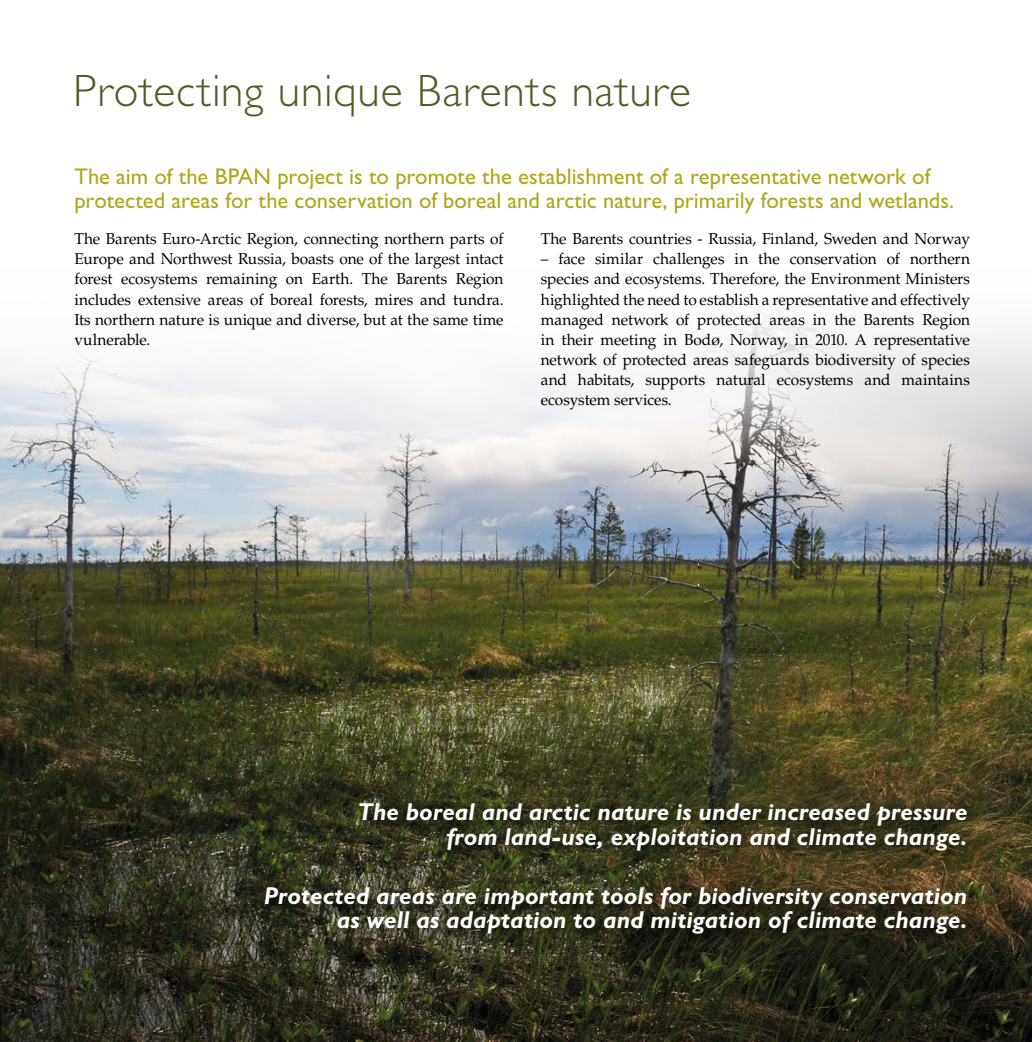
<style>
.page{position:relative;width:1032px;height:1042px;background:#fff}
.page>*{position:absolute;margin:0;border:0;box-sizing:border-box;transform-origin:0 0}
.t1{font:300 45.5px "Gill Sans Std";letter-spacing:.02em;color:#505d28}
.t2{font:italic 700 24.5px/24.5px "Gill Sans Std";letter-spacing:.005em;color:#fff;text-align:right}
.t3{font:22.75px/24.5px "Gill Sans Std";color:#ada81d}
.t4{font:15.75px/20.1px "Palatino LT Std";letter-spacing:-.005em;color:#000;text-align:justify}
</style>
<div class="page">
<img style="left:0;top:310px;width:1032px;height:732px">
<div style="left:260px;top:797px;width:722px;height:152px;background:#000;opacity:.75"></div>
<h1 class="t1" style="left:73px;top:65px;width:619px">Protecting unique Barents nature</h1>
<h3 class="t3" style="left:74px;top:164px;width:881px">The aim of the BPAN project is to promote the establishment of a representative network of protected areas for the conservation of boreal and arctic nature, primarily forests and wetlands.</h3>
<p class="t4" style="left:541px;top:229px;width:431px">The Barents countries - Russia, Finland, Sweden and Norway</p>
<p class="t4" style="left:541px;top:249px;width:431px">– face similar challenges in the conservation of northern species and ecosystems. Therefore, the Environment Ministers highlighted the need to establish a representative and effectively managed network of protected areas in the Barents Region in their meeting in Bodø, Norway, in 2010. A representative network of protected areas safeguards biodiversity of species and habitats, supports natural ecosystems and maintains ecosystem services.</p>
<p class="t4" style="left:74px;top:229px;width:431px">The Barents Euro-Arctic Region, connecting northern parts of Europe and Northwest Russia, boasts one of the largest intact forest ecosystems remaining on Earth. The Barents Region includes extensive areas of boreal forests, mires and tundra.<br>Its northern nature is unique and diverse, but at the same time vulnerable.</p>
<h2 class="t2" style="left:358px;top:800px;width:611px">The boreal and arctic nature is under increased pressure from land-use, exploitation and climate change.</h2>
<h2 class="t2" style="left:264px;top:883px;width:705px">Protected areas are important tools for biodiversity conservation as well as adaptation to and mitigation of climate change.</h2>
</div>
